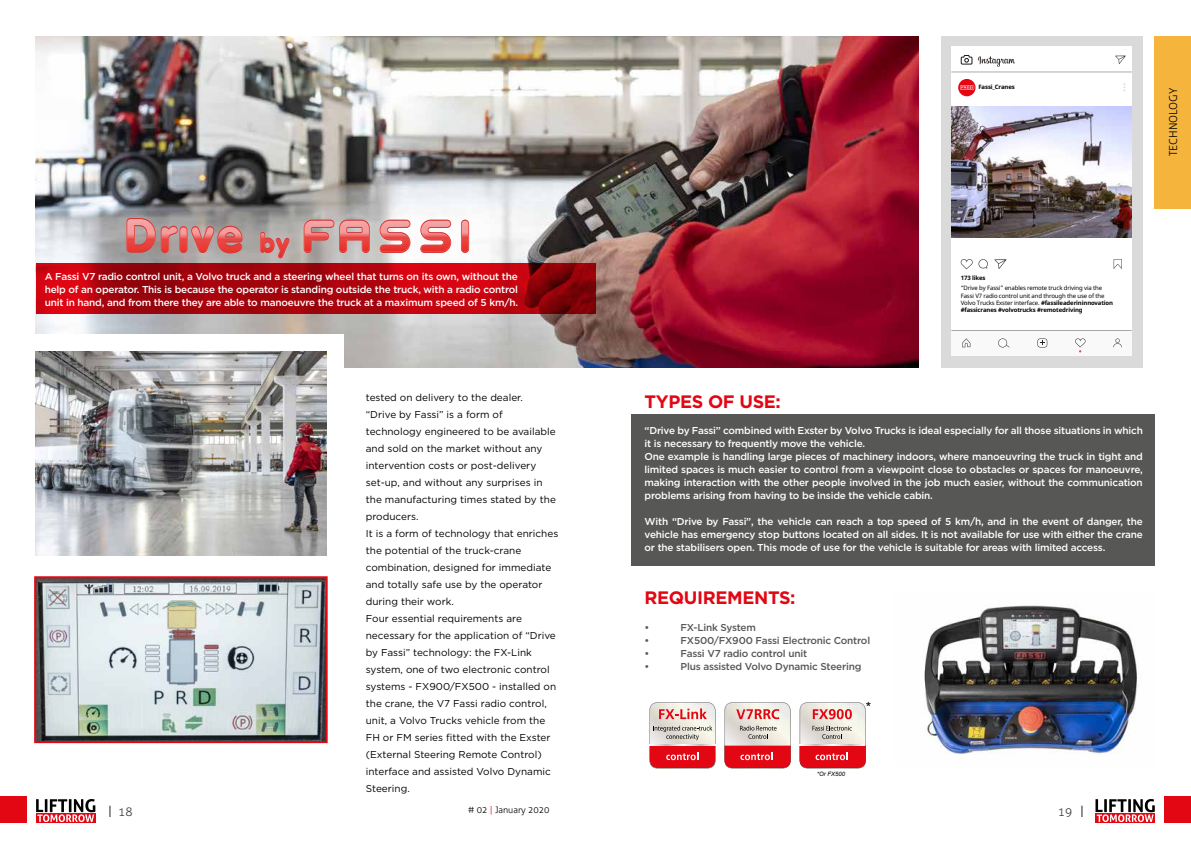
<style>
.page{position:relative;width:1191px;height:842px;background:#fff}
.page>*{position:absolute;margin:0;border:0;box-sizing:border-box;transform-origin:0 0}
.t1{font:700 18px "Gotham";letter-spacing:-.02em;color:#e30613}
.t2{font:14px "Arial";color:#000}
.t3{font:300 12px "Aller";color:#3c3c3b}
.t4{font:300 11px "Aller";color:#000}
.t5{font:500 10px/13px "Gotham";letter-spacing:-.02em;color:#fff;text-align:justify}
.t6{font:10px/17px "Gotham";color:#000}
.t7{font:500 10px "Gotham";letter-spacing:-.02em;color:#575756}
.t8{font:300 9px "Aller";color:#000}
.t9{font:6px/7.2px "Noto Sans";letter-spacing:-.02em;color:#000}
.t10{font:700 6px "Noto Sans";letter-spacing:-.02em;color:#000}
.t11{font:italic 6px "Arial";color:#000}
.s1{font-weight:700}
.s2{color:#000}
.s3{color:#e30613}
</style>
<div class="page">
<div style="left:36px;top:813px;width:60px;height:10px;background:#e30613"></div>
<svg style="left:36px;top:799px;width:59px;height:23px"></svg>
<div style="left:1095px;top:813px;width:60px;height:10px;background:#e30613"></div>
<svg style="left:1095px;top:799px;width:59px;height:23px"></svg>
<img style="left:924px;top:605px;width:213px;height:149px">
<img style="left:35px;top:36px;width:883px;height:332px">
<div style="left:1155px;top:36px;width:36px;height:172px;background:#f5b53d"></div>
<div style="left:19px;top:335px;width:324px;height:163px;background:#fff"></div>
<img style="left:35px;top:351px;width:292px;height:204px">
<img style="left:37px;top:579px;width:288px;height:161px">
<div style="left:34px;top:576px;width:294px;height:167px;border:2px solid #e30613"></div>
<div style="left:631px;top:415px;width:524px;height:151px;background:#575756"></div>
<div style="left:1164px;top:797px;width:27px;height:26px;background:#e30613"></div>
<div style="left:0;top:797px;width:26px;height:26px;background:#e30613"></div>
<div style="left:940px;top:36px;width:202px;height:332px;background:#dadada"></div>
<div style="left:951px;top:46px;width:180px;height:310px;background:#fff"></div>
<img style="left:951px;top:107px;width:180px;height:130px">
<svg style="left:1115px;top:55px;width:10px;height:9px"></svg>
<svg style="left:960px;top:55px;width:12px;height:10px"></svg>
<svg style="left:978px;top:56px;width:37px;height:11px"></svg>
<hr style="left:951px;top:72px;width:180px;height:1px;background:#575756">
<svg style="left:1113px;top:259px;width:8px;height:10px"></svg>
<svg style="left:960px;top:259px;width:12px;height:10px"></svg>
<svg style="left:978px;top:259px;width:9px;height:9px"></svg>
<svg style="left:994px;top:259px;width:12px;height:10px"></svg>
<div style="left:951px;top:330px;width:180px;height:26px;background:#f9f9f9"></div>
<svg style="left:1037px;top:338px;width:10px;height:9px"></svg>
<svg style="left:1075px;top:338px;width:10px;height:14px"></svg>
<svg style="left:1113px;top:338px;width:8px;height:9px"></svg>
<svg style="left:998px;top:338px;width:11px;height:9px"></svg>
<svg style="left:962px;top:338px;width:8px;height:9px"></svg>
<hr style="left:951px;top:330px;width:180px;height:1px;background:#575756">
<svg style="left:36px;top:263px;width:559px;height:51px;background:#ac030d"></svg>
<svg style="left:649px;top:702px;width:66px;height:66px;background:#df9191"></svg>
<svg style="left:799px;top:702px;width:67px;height:66px;background:#e09393"></svg>
<svg style="left:724px;top:702px;width:66px;height:66px;background:#e19292"></svg>
<svg style="left:127px;top:218px;width:115px;height:36px;background:#c57f7d"></svg>
<svg style="left:260px;top:232px;width:29px;height:26px"></svg>
<svg style="left:461px;top:220px;width:8px;height:33px"></svg>
<svg style="left:379px;top:220px;width:32px;height:33px"></svg>
<svg style="left:304px;top:220px;width:65px;height:33px;background:#d68987"></svg>
<svg style="left:420px;top:220px;width:31px;height:33px"></svg>
<div style="left:958px;top:79px;width:17px;height:17px;background:#e30613;border-radius:50%"></div>
<svg style="left:960px;top:85px;width:14px;height:5px"></svg>
<p class="t10" style="left:978px;top:83px;width:38px">Fassi_Cranes</p>
<p class="t4" style="left:1166px;top:156px;width:70px;rotate:-90deg">TECHNOLOGY</p>
<p class="t5" style="left:45px;top:269px;width:475px">A Fassi V7 radio control unit, a Volvo truck and a steering wheel that turns on its own, without the help of an operator. This is because the operator is standing outside the truck, with a radio control unit in hand, and from there they are able to manoeuvre the truck at a maximum speed of 5 km/h.</p>
<p class="t6" style="left:366px;top:389px;width:194px">tested on delivery to the dealer.<br>“Drive by Fassi” is a form of technology engineered to be available and sold on the market without any intervention costs or post-delivery set-up, and without any surprises in the manufacturing times stated by the producers.<br>It is a form of technology that enriches the potential of the truck-crane combination, designed for immediate and totally safe use by the operator during their work.<br>Four essential requirements are necessary for the application of “Drive by Fassi” technology: the FX-Link system, one of two electronic control systems - FX900/FX500 - installed on the crane, the V7 Fassi radio control, unit, a Volvo Trucks vehicle from the FH or FM series fitted with the Exster (External Steering Remote Control) interface and assisted Volvo Dynamic Steering.</p>
<p class="t10" style="left:960px;top:274px;width:26px">173 likes</p>
<p class="t9" style="left:960px;top:285px;width:154px">“Drive by Fassi” enables remote truck driving via the Fassi V7 radio control unit and through the use of the Volvo Trucks Exster interface. <span class="s1">#fassileaderininnovation #fassicranes #volvotrucks #remotedriving</span></p>
<h1 class="t1" style="left:644px;top:390px;width:138px">TYPES OF USE:</h1>
<p class="t5" style="left:644px;top:424px;width:500px;text-align:left">“Drive by Fassi” combined with Exster by Volvo Trucks is ideal especially for all those situations in which it is necessary to frequently move the vehicle.<br>One example is handling large pieces of machinery indoors, where manoeuvring the truck in tight and limited spaces is much easier to control from a viewpoint close to obstacles or spaces for manoeuvre, making interaction with the other people involved in the job much easier, without the communication problems arising from having to be inside the vehicle cabin.</p>
<p class="t5" style="left:644px;top:515px;width:500px">With “Drive by Fassi”, the vehicle can reach a top speed of 5 km/h, and in the event of danger, the vehicle has emergency stop buttons located on all sides. It is not available for use with either the crane or the stabilisers open. This mode of use for the vehicle is suitable for areas with limited access.</p>
<h1 class="t1" style="left:644px;top:585px;width:152px">REQUIREMENTS:</h1>
<p class="t7" style="left:644px;top:621px;width:6px">•</p>
<p class="t7" style="left:680px;top:621px;width:77px">FX-Link System</p>
<p class="t7" style="left:644px;top:634px;width:6px">•</p>
<p class="t7" style="left:680px;top:634px;width:191px">FX500/FX900 Fassi Electronic Control</p>
<p class="t7" style="left:644px;top:647px;width:6px">•</p>
<p class="t7" style="left:680px;top:647px;width:128px">Fassi V7 radio control unit</p>
<p class="t7" style="left:644px;top:660px;width:6px">•</p>
<p class="t7" style="left:680px;top:660px;width:182px">Plus assisted Volvo Dynamic Steering</p>
<h2 class="t2" style="left:866px;top:698px;width:7px">*</h2>
<p class="t11" style="left:816px;top:770px;width:30px">*Or FX500</p>
<p class="t3" style="left:108px;top:804px;width:26px"><span class="s2">|</span> 18</p>
<p class="t3" style="left:1057px;top:804px;width:28px">19 <span class="s2">|</span></p>
<p class="t8" style="left:468px;top:804px;width:83px"># 02 <span class="s3">|</span> January 2020</p>
</div>
